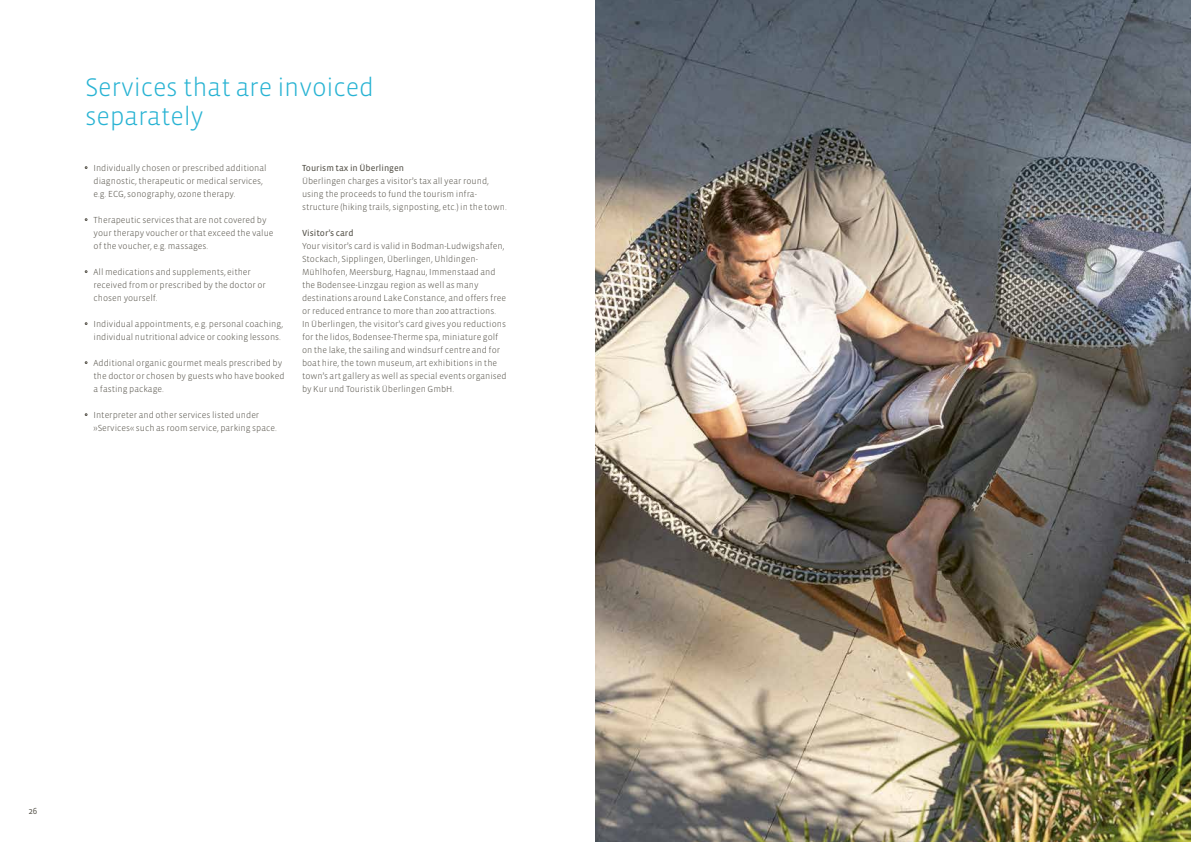
<style>
.page{position:relative;width:1191px;height:842px;background:#fff}
.page>*{position:absolute;margin:0;border:0;box-sizing:border-box;transform-origin:0 0}
.t1{font:300 26px/29px "Vista Sans OT";letter-spacing:-.005em;color:#28b3d3}
.t2{font:300 9px/13px "Vista Sans OTCE";color:#57544b}
.t3{font:9px "Vista Sans OTCE";color:#57544b}
.t4{font:9px "Vista Sans OTCE";color:#57544b}
</style>
<div class="page">
<img style="left:595px;top:0;width:596px;height:842px">
<h1 class="t1" style="left:85px;top:73px;width:290px">Services that are invoiced separately</h1>
<p class="t2" style="left:94px;top:161px;width:175px">Individually chosen or prescribed additional diagnostic, therapeutic or medical services, e.g. ECG, sonography, ozone therapy.</p>
<p class="t2" style="left:94px;top:213px;width:181px">Therapeutic services that are not covered by your therapy voucher or that exceed the value of the voucher, e.g. massages.</p>
<p class="t2" style="left:94px;top:265px;width:174px">All medications and supplements, either received from or prescribed by the doctor or chosen yourself.</p>
<p class="t2" style="left:94px;top:317px;width:191px">Individual appointments, e.g. personal coaching, individual nutritional advice or cooking lessons.</p>
<p class="t2" style="left:94px;top:356px;width:192px">Additional organic gourmet meals prescribed by the doctor or chosen by guests who have booked a fasting package.</p>
<p class="t2" style="left:94px;top:408px;width:185px">Interpreter and other services listed under »Services« such as room service, parking space.</p>
<p class="t3" style="left:302px;top:162px;width:104px">Tourism tax in Überlingen</p>
<p class="t2" style="left:302px;top:174px;width:206px">Überlingen charges a visitor’s tax all year round, using the proceeds to fund the tourism infra&shy;structure (hiking trails, signposting, etc.) in the town.</p>
<p class="t3" style="left:302px;top:227px;width:53px">Visitor’s card</p>
<p class="t2" style="left:302px;top:239px;width:206px">Your visitor’s card is valid in Bodman-Ludwigshafen, Stockach, Sipplingen, Überlingen, Uhldingen-Mühlhofen, Meersburg, Hagnau, Immenstaad and the Bodensee-Linzgau region as well as many destinations around Lake Constance, and offers free or reduced entrance to more than 200 attractions.<br>In Überlingen, the visitor’s card gives you reductions for the lidos, Bodensee-Therme spa, miniature golf on the lake, the sailing and windsurf centre and for boat hire, the town museum, art exhibitions in the town’s art gallery as well as special events organised by Kur und Touristik Überlingen GmbH.</p>
<p class="t4" style="left:28px;top:805px;width:10px">26</p>
</div>
